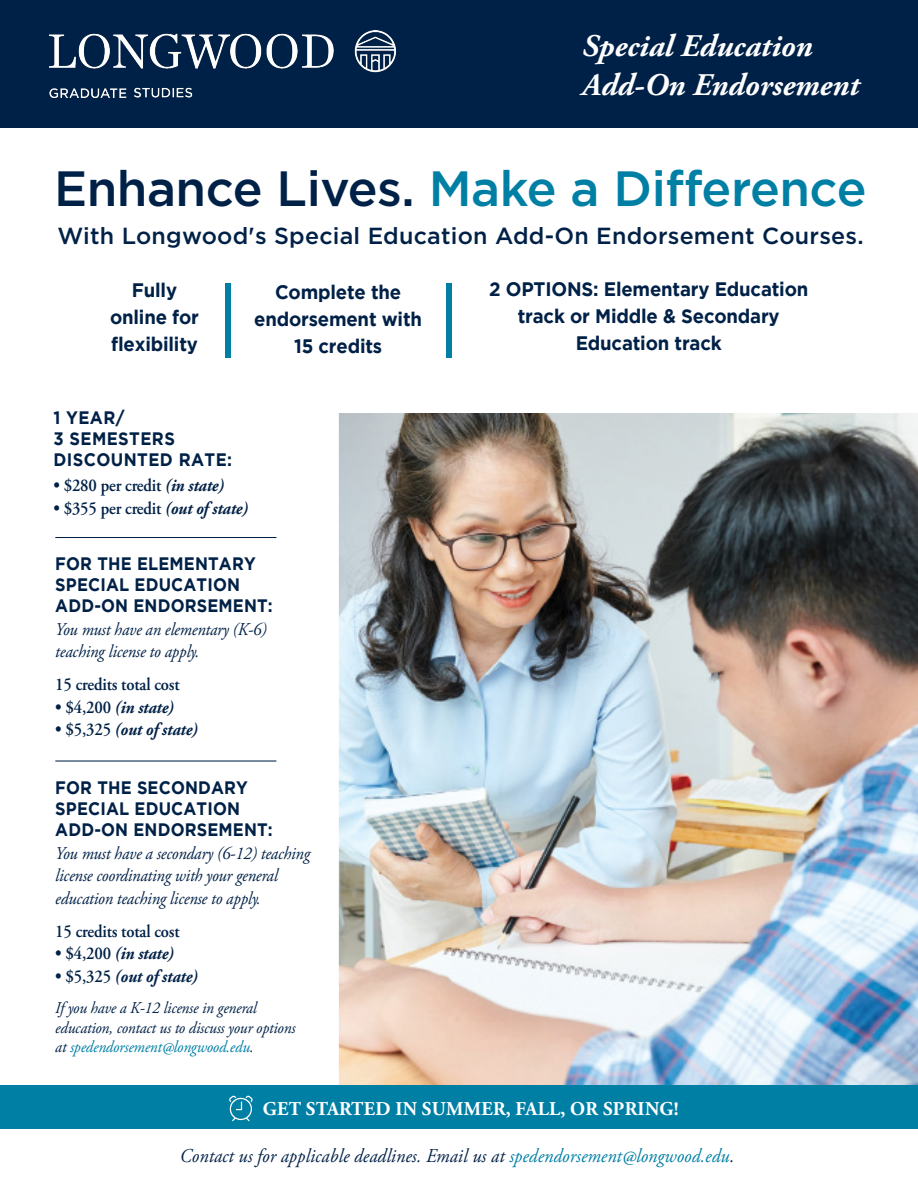
<style>
.page{position:relative;width:918px;height:1188px;background:#fff}
.page>*{position:absolute;margin:0;border:0;box-sizing:border-box;transform-origin:0 0}
.t1{font:500 49.5px "Gotham";letter-spacing:-.01em;color:#007fa5}
.t2{font:italic 700 31.5px "Adobe Garamond Pro";color:#fff}
.t3{font:500 23.25px "Gotham";letter-spacing:.01em;color:#002147}
.t4{font:700 19.5px/27px "Gotham";letter-spacing:-.01em;color:#002147;scale:.95 1}
.t5{font:italic 19.5px "Adobe Garamond Pro";letter-spacing:.005em;color:#002147;scale:.94 1}
.t6{font:700 19.5px "Adobe Garamond Pro";letter-spacing:.015em;color:#fff}
.t7{font:italic 18px/22.5px "Adobe Garamond Pro";letter-spacing:-.01em;color:#002147;scale:.92 1}
.t8{font:700 18px "Gotham";letter-spacing:.01em;color:#002147;scale:.91 1}
.t9{font:600 18px "Adobe Garamond Pro";letter-spacing:-.01em;color:#002147;scale:.92 1}
.t10{font:italic 700 18px "Adobe Garamond Pro";letter-spacing:-.01em;color:#002147;scale:.92 1}
.t11{font:700 18px "Gotham";letter-spacing:.01em;color:#002147;scale:.92 1}
.t12{font:italic 16.5px "Adobe Garamond Pro";letter-spacing:-.01em;color:#002147;scale:.94 1}
.t13{font:italic 16.5px "Adobe Garamond Pro";letter-spacing:-.01em;color:#007fa5;scale:.94 1}
.s1{color:#002147}
.s2{font-weight:700;font-style:italic}
.s3{font-weight:600;font-style:normal}
.s4{color:#007fa5}
</style>
<div class="page">
<img style="left:338px;top:414px;width:580px;height:671px">
<div style="left:0;top:0;width:918px;height:127px;background:#002147"></div>
<hr style="left:55px;top:537px;width:221px;height:1px;background:#002147">
<div style="left:0;top:1085px;width:918px;height:44px;background:#007fa5"></div>
<svg style="left:229px;top:1096px;width:24px;height:25px"></svg>
<div style="left:225px;top:283px;width:5px;height:75px;background:#007fa5"></div>
<div style="left:446px;top:283px;width:5px;height:75px;background:#007fa5"></div>
<img style="left:50px;top:31px;width:345px;height:66px">
<hr style="left:55px;top:760px;width:221px;height:2px;background:#002147">
<p class="t2" style="left:582px;top:28px;width:232px">Special Education</p>
<p class="t2" style="left:582px;top:67px;width:279px">Add-On Endorsement</p>
<p class="t1" style="left:54px;top:157px;width:814px"><span class="s1">Enhance Lives.</span> Make a Difference</p>
<p class="t3" style="left:57px;top:221px;width:808px">With Longwood's Special Education Add-On Endorsement Courses.</p>
<p class="t4" style="left:132px;top:276px;width:49px">Fully</p>
<p class="t4" style="left:110px;top:303px;width:95px">online for flexibility</p>
<p class="t4" style="left:275px;top:278px;width:134px">Complete the</p>
<p class="t4" style="left:254px;top:305px;width:178px">endorsement with</p>
<p class="t4" style="left:294px;top:332px;width:94px">15 credits</p>
<p class="t11" style="left:53px;top:407px;width:79px">1 YEAR/</p>
<p class="t11" style="left:53px;top:428px;width:134px">3 SEMESTERS</p>
<p class="t11" style="left:53px;top:449px;width:196px">DISCOUNTED RATE:</p>
<p class="t9" style="left:53px;top:475px;width:187px">• $280 per credit <span class="s2">(in state)</span></p>
<p class="t9" style="left:53px;top:498px;width:213px">• $355 per credit <span class="s2">(out of state)</span></p>
<p class="t8" style="left:55px;top:553px;width:222px">FOR THE ELEMENTARY</p>
<p class="t8" style="left:55px;top:574px;width:205px">SPECIAL EDUCATION</p>
<p class="t8" style="left:55px;top:595px;width:241px">ADD-ON ENDORSEMENT:</p>
<p class="t7" style="left:55px;top:618px;width:231px">You must have an elementary (K-6)</p>
<p class="t7" style="left:55px;top:641px;width:158px">teaching license to apply.</p>
<p class="t9" style="left:55px;top:674px;width:137px">15 credits total cost</p>
<p class="t10" style="left:55px;top:697px;width:130px"><span class="s3">• $4,200</span> (in state)</p>
<p class="t10" style="left:55px;top:719px;width:156px"><span class="s3">• $5,325</span> (out of state)</p>
<p class="t8" style="left:55px;top:777px;width:213px">FOR THE SECONDARY</p>
<p class="t8" style="left:55px;top:798px;width:205px">SPECIAL EDUCATION</p>
<p class="t8" style="left:55px;top:819px;width:241px">ADD-ON ENDORSEMENT:</p>
<p class="t7" style="left:55px;top:842px;width:278px">You must have a secondary (6-12) teaching license coordinating with your general</p>
<p class="t7" style="left:55px;top:887px;width:225px">education teaching license to apply.</p>
<p class="t9" style="left:55px;top:921px;width:137px">15 credits total cost</p>
<p class="t10" style="left:55px;top:943px;width:130px"><span class="s3">• $4,200</span> (in state)</p>
<p class="t10" style="left:55px;top:966px;width:156px"><span class="s3">• $5,325</span> (out of state)</p>
<p class="t12" style="left:55px;top:998px;width:216px">If you have a K-12 license in general</p>
<p class="t12" style="left:55px;top:1018px;width:257px">education, contact us to discuss your options</p>
<p class="t13" style="left:55px;top:1037px;width:213px"><span class="s1">at</span> spedendorsement@longwood.edu<span class="s1">.</span></p>
<p class="t4" style="left:489px;top:275px;width:338px;text-align:center">2 OPTIONS: Elementary Education track or Middle &amp; Secondary</p>
<p class="t4" style="left:576px;top:329px;width:155px">Education track</p>
<p class="t6" style="left:263px;top:1098px;width:417px">GET STARTED IN SUMMER, FALL, OR SPRING!</p>
<p class="t5" style="left:180px;top:1144px;width:591px">Contact us for applicable deadlines. Email us at <span class="s4">spedendorsement@longwood.edu</span>.</p>
</div>
